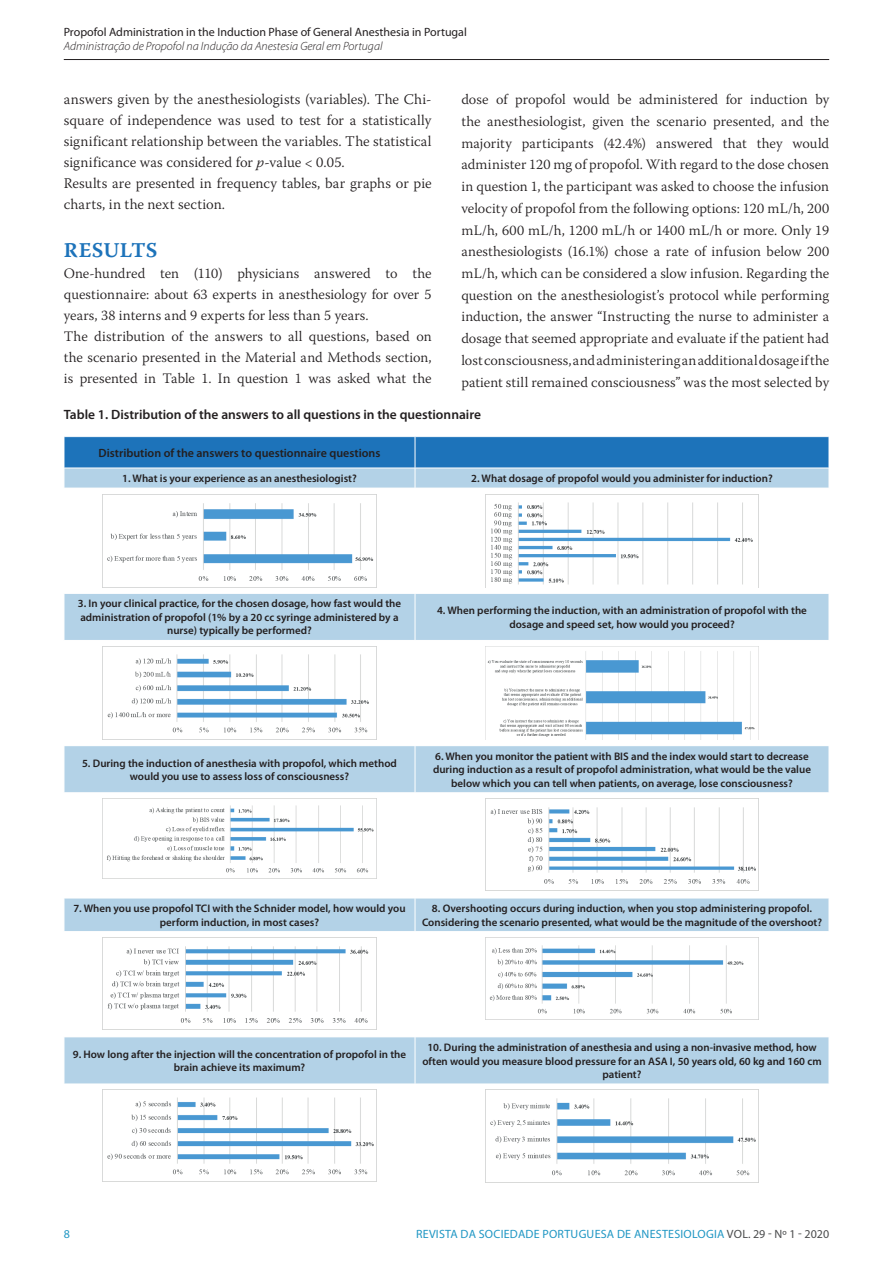
<style>
.page{position:relative;width:893px;height:1263px;background:#fff}
.page>*{position:absolute;margin:0;border:0;box-sizing:border-box;transform-origin:0 0}
.t1{font:21px "Warnock Pro Semibold Capt";letter-spacing:.005em;color:#1d73ba}
.t2{font:300 14.7px/21px "Warnock Pro";letter-spacing:.01em;color:#231f20}
.t3{font:300 14.4px/21.8px "Warnock Pro";letter-spacing:.01em;color:#231f20;text-align:justify}
.t4{font:600 13.5px "Myriad Pro";color:#231f20}
.t5{font:12px "Myriad Pro";color:#231f20}
.t6{font:12px "Myriad Pro";letter-spacing:.02em;color:#2097c4}
.t7{font:italic 300 12px "Myriad Pro";color:#231f20}
.t8{font:600 12px "Myriad Pro";color:#231f20}
.t9{font:600 10.95px/13.5px "Myriad Pro";color:#231f20;text-align:center}
.s1{font-style:italic}
.s2{color:#4b4c4d}
</style>
<div class="page">
<hr style="left:64px;top:59px;width:765px;height:1px;background:#231f20">
<div style="left:64px;top:437px;width:351px;height:31px;background:#1d73ba"></div>
<div style="left:415px;top:437px;width:414px;height:31px;background:#1d73ba"></div>
<div style="left:65px;top:469px;width:764px;height:19px;background:#b3d2e7"></div>
<svg style="left:65px;top:494px;width:764px;height:689px"></svg>
<hr style="left:64px;top:437px;width:1px;height:31px;background:#fff">
<hr style="left:415px;top:437px;width:1px;height:31px;background:#fff">
<svg style="left:64px;top:468px;width:1px;height:20px"></svg>
<svg style="left:415px;top:468px;width:1px;height:20px"></svg>
<hr style="left:415px;top:593px;width:1px;height:47px;background:#fff">
<hr style="left:415px;top:746px;width:1px;height:46px;background:#fff">
<hr style="left:415px;top:898px;width:1px;height:33px;background:#fff">
<hr style="left:415px;top:1037px;width:1px;height:47px;background:#fff">
<hr style="left:64px;top:593px;width:351px;height:1px;background:#fff">
<hr style="left:415px;top:593px;width:414px;height:1px;background:#fff">
<hr style="left:64px;top:640px;width:351px;height:1px;background:#fff">
<hr style="left:415px;top:640px;width:414px;height:1px;background:#fff">
<hr style="left:64px;top:745px;width:351px;height:1px;background:#fff">
<hr style="left:415px;top:745px;width:414px;height:1px;background:#fff">
<hr style="left:64px;top:792px;width:351px;height:1px;background:#fff">
<hr style="left:415px;top:792px;width:414px;height:1px;background:#fff">
<hr style="left:64px;top:898px;width:351px;height:1px;background:#fff">
<hr style="left:415px;top:898px;width:414px;height:1px;background:#fff">
<hr style="left:64px;top:931px;width:351px;height:1px;background:#fff">
<hr style="left:415px;top:931px;width:414px;height:1px;background:#fff">
<hr style="left:64px;top:1036px;width:351px;height:1px;background:#fff">
<hr style="left:415px;top:1036px;width:414px;height:1px;background:#fff">
<hr style="left:64px;top:1084px;width:351px;height:1px;background:#fff">
<hr style="left:415px;top:1084px;width:414px;height:1px;background:#fff">
<hr style="left:415px;top:488px;width:1px;height:105px;background:#fff">
<hr style="left:415px;top:641px;width:1px;height:104px;background:#fff">
<hr style="left:415px;top:793px;width:1px;height:105px;background:#fff">
<hr style="left:415px;top:932px;width:1px;height:105px;background:#fff">
<hr style="left:415px;top:1084px;width:1px;height:105px;background:#fff">
<img style="left:103px;top:494px;width:273px;height:93px">
<img style="left:485px;top:494px;width:274px;height:93px">
<img style="left:103px;top:646px;width:273px;height:94px">
<img style="left:485px;top:646px;width:274px;height:94px">
<img style="left:103px;top:799px;width:273px;height:80px">
<img style="left:485px;top:799px;width:274px;height:91px">
<img style="left:103px;top:937px;width:273px;height:92px">
<img style="left:485px;top:937px;width:274px;height:82px">
<img style="left:103px;top:1090px;width:273px;height:91px">
<img style="left:485px;top:1090px;width:274px;height:92px">
<p class="t5" style="left:64px;top:25px;width:405px">Propofol Administration in the Induction Phase of General Anesthesia in Portugal</p>
<p class="t7" style="left:64px;top:39px;width:320px">Administração de Propofol na Indução da Anestesia Geral em Portugal</p>
<p class="t2" style="left:64px;top:89px;width:369px">answers given by the anesthesiologists (variables). The Chi&shy;square of independence was used to test for a statistically significant relationship between the variables. The statistical significance was considered for <span class="s1">p</span>-value &lt; 0.05.<br>Results are presented in frequency tables, bar graphs or pie charts, in the next section.</p>
<h1 class="t1" style="left:64px;top:238px;width:95px">RESULTS</h1>
<p class="t3" style="left:64px;top:263px;width:369px;line-height:21px;text-align:left">One-hundred ten (110) physicians answered to the questionnaire: about 63 experts in anesthesiology for over 5 years, 38 interns and 9 experts for less than 5 years.<br>The distribution of the answers to all questions, based on the scenario presented in the Material and Methods section, is presented in Table 1. In question 1 was asked what the</p>
<p class="t3" style="left:461px;top:88px;width:369px">dose of propofol would be administered for induction by the anesthesiologist, given the scenario presented, and the majority participants (42.4%) answered that they would administer 120 mg of propofol. With regard to the dose chosen in question 1, the participant was asked to choose the infusion velocity of propofol from the following options: 120 mL/h, 200 mL/h, 600 mL/h, 1200 mL/h or 1400 mL/h or more. Only 19 anesthesiologists (16.1%) chose a rate of infusion below 200 mL/h, which can be considered a slow infusion. Regarding the question on the anesthesiologist’s protocol while performing induction, the answer “Instructing the nurse to administer a dosage that seemed appropriate and evaluate if the patient had lost consciousness, and administering an additional dosage if the patient still remained consciousness” was the most selected by</p>
<p class="t4" style="left:64px;top:405px;width:419px">Table 1. Distribution of the answers to all questions in the questionnaire</p>
<p class="t8" style="left:99px;top:445px;width:283px">Distribution of the answers to questionnaire questions</p>
<p class="t9" style="left:122px;top:471px;width:236px">1. What is your experience as an anesthesiologist?</p>
<p class="t9" style="left:471px;top:471px;width:303px">2. What dosage of propofol would you administer for induction?</p>
<p class="t9" style="left:78px;top:597px;width:325px">3. In your clinical practice, for the chosen dosage, how fast would the administration of propofol (1% by a 20 cc syringe administered by a nurse) typically be performed?</p>
<p class="t9" style="left:437px;top:603px;width:371px">4. When performing the induction, with an administration of propofol with the dosage and speed set, how would you proceed?</p>
<p class="t9" style="left:82px;top:756px;width:316px">5. During the induction of anesthesia with propofol, which method would you use to assess loss of consciousness?</p>
<p class="t9" style="left:433px;top:749px;width:379px">6. When you monitor the patient with BIS and the index would start to decrease during induction as a result of propofol administration, what would be the value below which you can tell when patients, on average, lose consciousness?</p>
<p class="t9" style="left:73px;top:901px;width:334px">7. When you use propofol TCI with the Schnider model, how would you perform induction, in most cases?</p>
<p class="t9" style="left:422px;top:901px;width:401px">8. Overshooting occurs during induction, when you stop administering propofol.<br>Considering the scenario presented, what would be the magnitude of the overshoot?</p>
<p class="t9" style="left:73px;top:1047px;width:335px">9. How long after the injection will the concentration of propofol in the brain achieve its maximum?</p>
<p class="t9" style="left:422px;top:1040px;width:401px">10. During the administration of anesthesia and using a non-invasive method, how often would you measure blood pressure for an ASA I, 50 years old, 60 kg and 160 cm patient?</p>
<p class="t6" style="left:64px;top:1228px;width:8px">8</p>
<p class="t6" style="left:416px;top:1228px;width:415px">REVISTA DA SOCIEDADE PORTUGUESA DE ANESTESIOLOGIA <span class="s2">VOL. 29 - Nº 1 - 2020</span></p>
</div>
